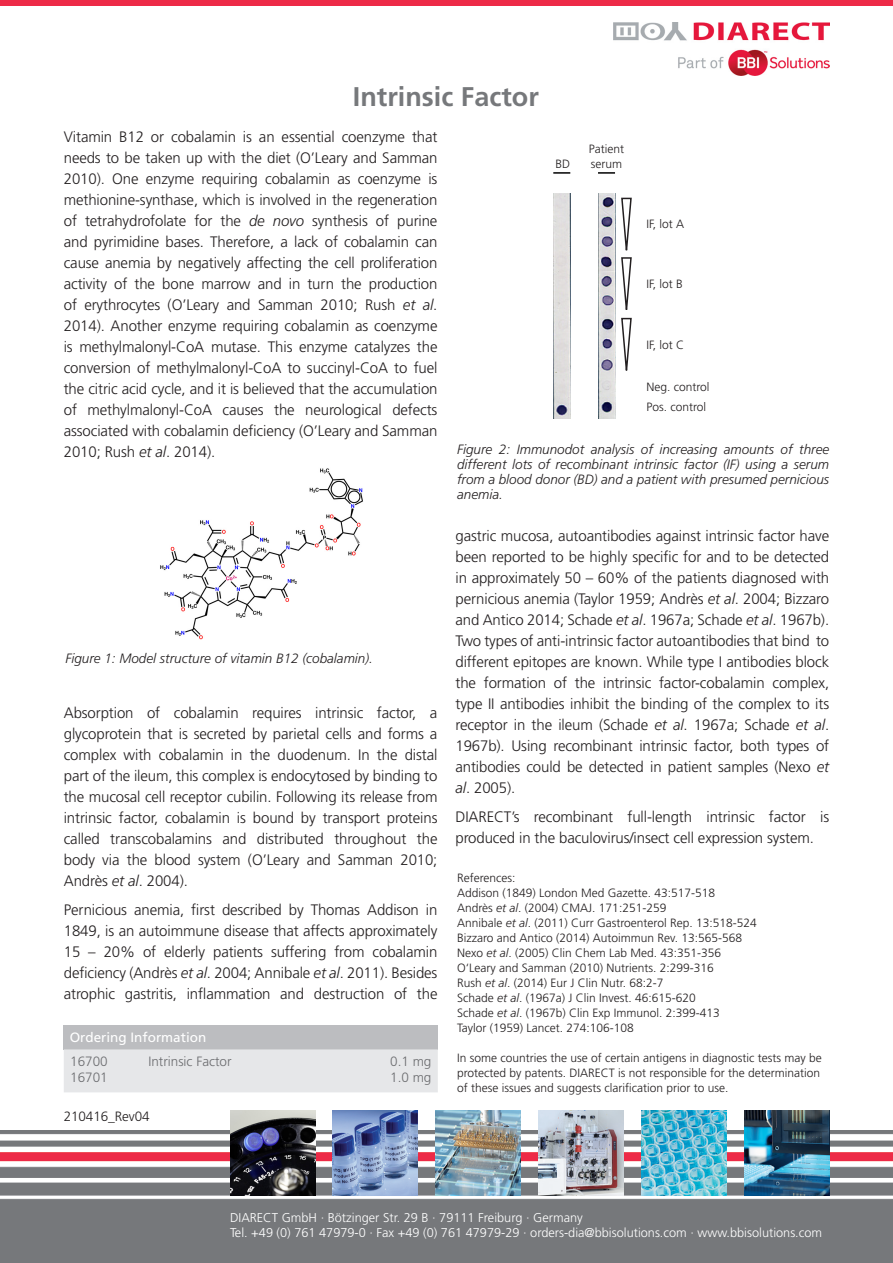
<style>
.page{position:relative;width:893px;height:1263px;background:#fff}
.page>*{position:absolute;margin:0;border:0;box-sizing:border-box;transform-origin:0 0}
.t1{font:700 27px "Frutiger LT Std";color:#76787b}
.t2{font:300 15.15px/21px "Frutiger LT Std";letter-spacing:-.01em;color:#231f20;text-align:justify}
.t3{font:italic 300 13.5px/15px "Frutiger LT Std";color:#231f20;text-align:justify}
.Cat_No_Amount{font:300 13.5px/16.2px "Frutiger LT Std";color:#6c6d70}
.t4{font:13.5px "Frutiger LT Std";color:#fff}
.t5{font:300 13.5px "Frutiger LT Std";letter-spacing:-.01em;color:#231f20}
.t6{font:300 12.75px/15.3px "Frutiger LT Std";color:#fff}
.t7{font:300 12px "Frutiger LT Std";color:#231f20}
.s1{font-style:italic}
</style>
<div class="page">
<img style="left:0;top:1131px;width:893px;height:132px">
<img style="left:744px;top:1110px;width:86px;height:85px">
<img style="left:642px;top:1110px;width:85px;height:85px">
<img style="left:539px;top:1110px;width:85px;height:85px">
<img style="left:436px;top:1110px;width:85px;height:85px">
<img style="left:333px;top:1110px;width:85px;height:85px">
<img style="left:230px;top:1110px;width:85px;height:85px">
<img style="left:614px;top:23px;width:215px;height:52px">
<div style="left:0;top:0;width:893px;height:6px;background:#ed2a47"></div>
<div style="left:64px;top:1025px;width:374px;height:24px;background:#bcbdc0"></div>
<div style="left:64px;top:1049px;width:374px;height:43px;background:#e6e7e9"></div>
<img style="left:553px;top:193px;width:17px;height:226px">
<img style="left:598px;top:193px;width:17px;height:226px">
<svg style="left:553px;top:172px;width:17px;height:2px"></svg>
<svg style="left:598px;top:172px;width:17px;height:2px"></svg>
<svg style="left:621px;top:197px;width:11px;height:174px"></svg>
<img style="left:160px;top:468px;width:203px;height:172px">
<p class="t1" style="left:353px;top:81px;width:188px">Intrinsic Factor</p>
<p class="t2" style="left:64px;top:126px;width:375px">Vitamin B12 or cobalamin is an essential coenzyme that needs to be taken up with the diet (O’Leary and Samman 2010). One enzyme requiring cobalamin as coenzyme is methionine-synthase, which is involved in the regeneration of tetrahydrofolate for the <span class="s1">de novo</span> synthesis of purine and pyrimidine bases. Therefore, a lack of cobalamin can cause anemia by negatively affecting the cell proliferation activity of the bone marrow and in turn the production of erythrocytes (O’Leary and Samman 2010; Rush <span class="s1">et al</span>.<br>2014). Another enzyme requiring cobalamin as coenzyme is methylmalonyl-CoA mutase. This enzyme catalyzes the conversion of methylmalonyl-CoA to succinyl-CoA to fuel the citric acid cycle, and it is believed that the accumulation of methylmalonyl-CoA causes the neurological defects associated with cobalamin deficiency (O’Leary and Samman 2010; Rush <span class="s1">et al</span>. 2014).</p>
<p class="t3" style="left:65px;top:651px;width:309px">Figure 1: Model structure of vitamin B12 (cobalamin).</p>
<p class="t2" style="left:64px;top:702px;width:375px">Absorption of cobalamin requires intrinsic factor, a glycoprotein that is secreted by parietal cells and forms a complex with cobalamin in the duodenum. In the distal part of the ileum, this complex is endocytosed by binding to the mucosal cell receptor cubilin. Following its release from intrinsic factor, cobalamin is bound by transport proteins called transcobalamins and distributed throughout the body via the blood system (O’Leary and Samman 2010; Andrès <span class="s1">et al</span>. 2004).</p>
<p class="t2" style="left:64px;top:899px;width:375px">Pernicious anemia, first described by Thomas Addison in 1849, is an autoimmune disease that affects approximately 15 – 20% of elderly patients suffering from cobalamin deficiency (Andrès <span class="s1">et al</span>. 2004; Annibale <span class="s1">et al</span>. 2011). Besides atrophic gastritis, inflammation and destruction of the</p>
<p class="t4" style="left:70px;top:1029px;width:138px">Ordering Information</p>
<p class="Cat_No_Amount" style="left:70px;top:1053px;width:39px">16700<br>16701</p>
<p class="Cat_No_Amount" style="left:148px;top:1053px;width:85px">Intrinsic Factor</p>
<p class="Cat_No_Amount" style="left:390px;top:1053px;width:43px">0.1 mg<br>1.0 mg</p>
<p class="t5" style="left:64px;top:1109px;width:87px">210416_Rev04</p>
<p class="t7" style="left:556px;top:158px;width:16px">BD</p>
<p class="t7" style="left:589px;top:143px;width:37px">Patient</p>
<p class="t7" style="left:591px;top:158px;width:33px">serum</p>
<p class="t7" style="left:646px;top:218px;width:39px">IF, lot A</p>
<p class="t7" style="left:646px;top:277px;width:38px">IF, lot B</p>
<p class="t7" style="left:646px;top:338px;width:39px">IF, lot C</p>
<p class="t7" style="left:646px;top:380px;width:65px">Neg. control</p>
<p class="t7" style="left:646px;top:400px;width:61px">Pos. control</p>
<p class="t3" style="left:457px;top:442px;width:374px">Figure 2: Immunodot analysis of increasing amounts of three different lots of recombinant intrinsic factor (IF) using a serum from a blood donor (BD) and a patient with presumed pernicious anemia.</p>
<p class="t2" style="left:455px;top:525px;width:375px">gastric mucosa, autoantibodies against intrinsic factor have been reported to be highly specific for and to be detected in approximately 50 – 60% of the patients diagnosed with pernicious anemia (Taylor 1959; Andrès <span class="s1">et al</span>. 2004; Bizzaro and Antico 2014; Schade <span class="s1">et al</span>. 1967a; Schade <span class="s1">et al</span>. 1967b).<br>Two types of anti-intrinsic factor autoantibodies that bind to different epitopes are known. While type I antibodies block the formation of the intrinsic factor-cobalamin complex, type II antibodies inhibit the binding of the complex to its receptor in the ileum (Schade <span class="s1">et al</span>. 1967a; Schade <span class="s1">et al</span>.<br>1967b). Using recombinant intrinsic factor, both types of antibodies could be detected in patient samples (Nexo <span class="s1">et al</span>. 2005).</p>
<p class="t2" style="left:455px;top:807px;width:375px">DIARECT’s recombinant full-length intrinsic factor is produced in the baculovirus/insect cell expression system.</p>
<p class="t7" style="left:457px;top:871px;width:60px">References:</p>
<p class="t7" style="left:457px;top:886px;width:260px">Addison (1849) London Med Gazette. 43:517-518</p>
<p class="t7" style="left:457px;top:901px;width:211px">Andrès <span class="s1">et al</span>. (2004) CMAJ. 171:251-259</p>
<p class="t7" style="left:457px;top:916px;width:301px">Annibale <span class="s1">et al</span>. (2011) Curr Gastroenterol Rep. 13:518-524</p>
<p class="t7" style="left:457px;top:931px;width:286px">Bizzaro and Antico (2014) Autoimmun Rev. 13:565-568</p>
<p class="t7" style="left:457px;top:946px;width:266px">Nexo <span class="s1">et al</span>. (2005) Clin Chem Lab Med. 43:351-356</p>
<p class="t7" style="left:457px;top:961px;width:258px">O‘Leary and Samman (2010) Nutrients. 2:299-316</p>
<p class="t7" style="left:457px;top:976px;width:208px">Rush <span class="s1">et al</span>. (2014) Eur J Clin Nutr. 68:2-7</p>
<p class="t7" style="left:457px;top:991px;width:240px">Schade <span class="s1">et al</span>. (1967a) J Clin Invest. 46:615-620</p>
<p class="t7" style="left:457px;top:1006px;width:264px">Schade <span class="s1">et al</span>. (1967b) Clin Exp Immunol. 2:399-413</p>
<p class="t7" style="left:457px;top:1021px;width:178px">Taylor (1959) Lancet. 274:106-108</p>
<p class="t7" style="left:457px;top:1051px;width:366px">In some countries the use of certain antigens in diagnostic tests may be</p>
<p class="t7" style="left:457px;top:1066px;width:364px">protected by patents. DIARECT is not responsible for the determination</p>
<p class="t7" style="left:457px;top:1081px;width:273px">of these issues and suggests clarification prior to use.</p>
<p class="t6" style="left:230px;top:1210px;width:594px">DIARECT GmbH · Bötzinger Str. 29 B · 79111 Freiburg · Germany<br>Tel. +49 (0) 761 47979-0 · Fax +49 (0) 761 47979-29 · orders-dia@bbisolutions.com · www.bbisolutions.com</p>
</div>
